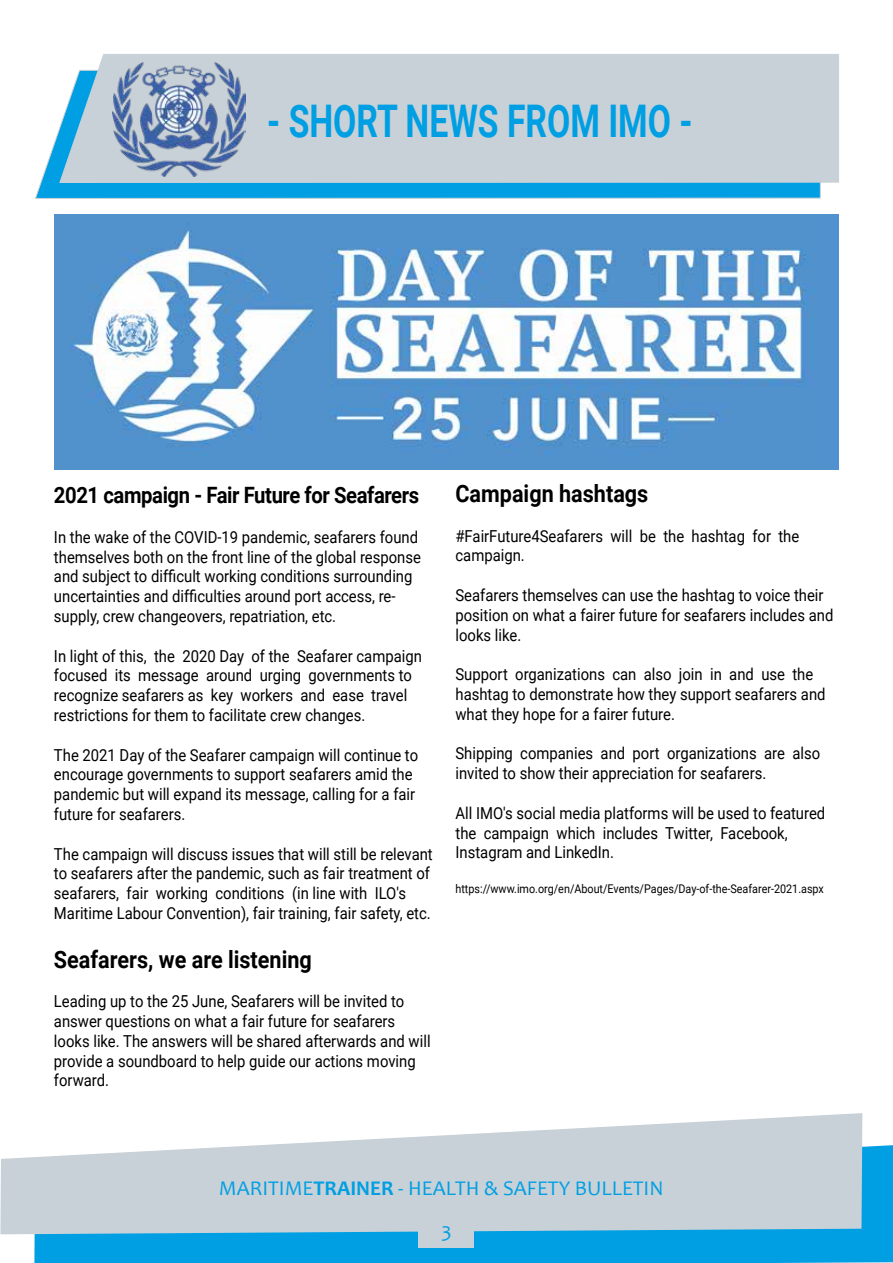
<style>
.page{position:relative;width:893px;height:1263px;background:#fff}
.page>*{position:absolute;margin:0;border:0;box-sizing:border-box;transform-origin:0 0}
.t1{font:700 45px "Roboto";color:#009fe3;scale:.75 1}
.t2{font:700 24px "Roboto";color:#000;scale:.9 1}
.t3{font:700 22.5px "Roboto";letter-spacing:-.02em;color:#000;scale:.9 1}
.t4{font:21px/42.9px "Candara";color:#009fe3;text-align:center}
.t5{font:16.5px/19.8px "Roboto";color:#000;scale:.9 1}
.t6{font:12px "Roboto";color:#000;scale:.9 1}
.s1{font-weight:700}
</style>
<div class="page">
<svg style="left:35px;top:129px;width:786px;height:70px"></svg>
<div style="left:59px;top:54px;width:780px;height:129px;background:#c8d1d7"></div>
<img style="left:113px;top:63px;width:133px;height:113px">
<div style="left:34px;top:1145px;width:859px;height:118px;background:#009fe3"></div>
<svg style="left:0;top:1113px;width:862px;height:121px;fill:#c8d1d7"></svg>
<div style="left:419px;top:1211px;width:55px;height:37px;background:#c8d1d7"></div>
<img style="left:54px;top:215px;width:785px;height:255px">
<h1 class="t1" style="left:267px;top:90px;width:569px">- SHORT NEWS FROM IMO -</h1>
<h3 class="t3" style="left:54px;top:479px;width:407px">2021 campaign - Fair Future for Seafarers</h3>
<p class="t5" style="left:54px;top:526px;width:409px">In the wake of the COVID-19 pandemic, seafarers found themselves both on the front line of the global response and subject to difficult working conditions surrounding uncertainties and difficulties around port access, re&shy;supply, crew changeovers, repatriation, etc.</p>
<p class="t5" style="left:54px;top:645px;width:410px">In light of this, the 2020 Day of the Seafarer campaign focused its message around urging governments to recognize seafarers as key workers and ease travel restrictions for them to facilitate crew changes.</p>
<p class="t5" style="left:54px;top:744px;width:406px">The 2021 Day of the Seafarer campaign will continue to encourage governments to support seafarers amid the pandemic but will expand its message, calling for a fair future for seafarers.</p>
<p class="t5" style="left:54px;top:843px;width:422px">The campaign will discuss issues that will still be relevant to seafarers after the pandemic, such as fair treatment of seafarers, fair working conditions (in line with ILO's Maritime Labour Convention), fair training, fair safety, etc.</p>
<h2 class="t2" style="left:54px;top:942px;width:288px">Seafarers, we are listening</h2>
<p class="t5" style="left:54px;top:991px;width:420px">Leading up to the 25 June, Seafarers will be invited to answer questions on what a fair future for seafarers looks like. The answers will be shared afterwards and will provide a soundboard to help guide our actions moving forward.</p>
<h2 class="t2" style="left:455px;top:477px;width:216px">Campaign hashtags</h2>
<p class="t5" style="left:455px;top:525px;width:383px">#FairFuture4Seafarers will be the hashtag for the campaign.</p>
<p class="t5" style="left:455px;top:584px;width:421px">Seafarers themselves can use the hashtag to voice their position on what a fairer future for seafarers includes and looks like.</p>
<p class="t5" style="left:455px;top:664px;width:413px">Support organizations can also join in and use the hashtag to demonstrate how they support seafarers and what they hope for a fairer future.</p>
<p class="t5" style="left:455px;top:743px;width:407px">Shipping companies and port organizations are also invited to show their appreciation for seafarers.</p>
<p class="t5" style="left:455px;top:802px;width:412px">All IMO's social media platforms will be used to featured the campaign which includes Twitter, Facebook,<br>Instagram and LinkedIn.</p>
<p class="t6" style="left:455px;top:880px;width:411px">https://www.imo.org/en/About/Events/Pages/Day-of-the-Seafarer-2021.aspx</p>
<p class="t4" style="left:219px;top:1166px;width:446px">MARITIME<span class="s1">TRAINER</span> - HEALTH &amp; SAFETY BULLETIN<br>3</p>
</div>
